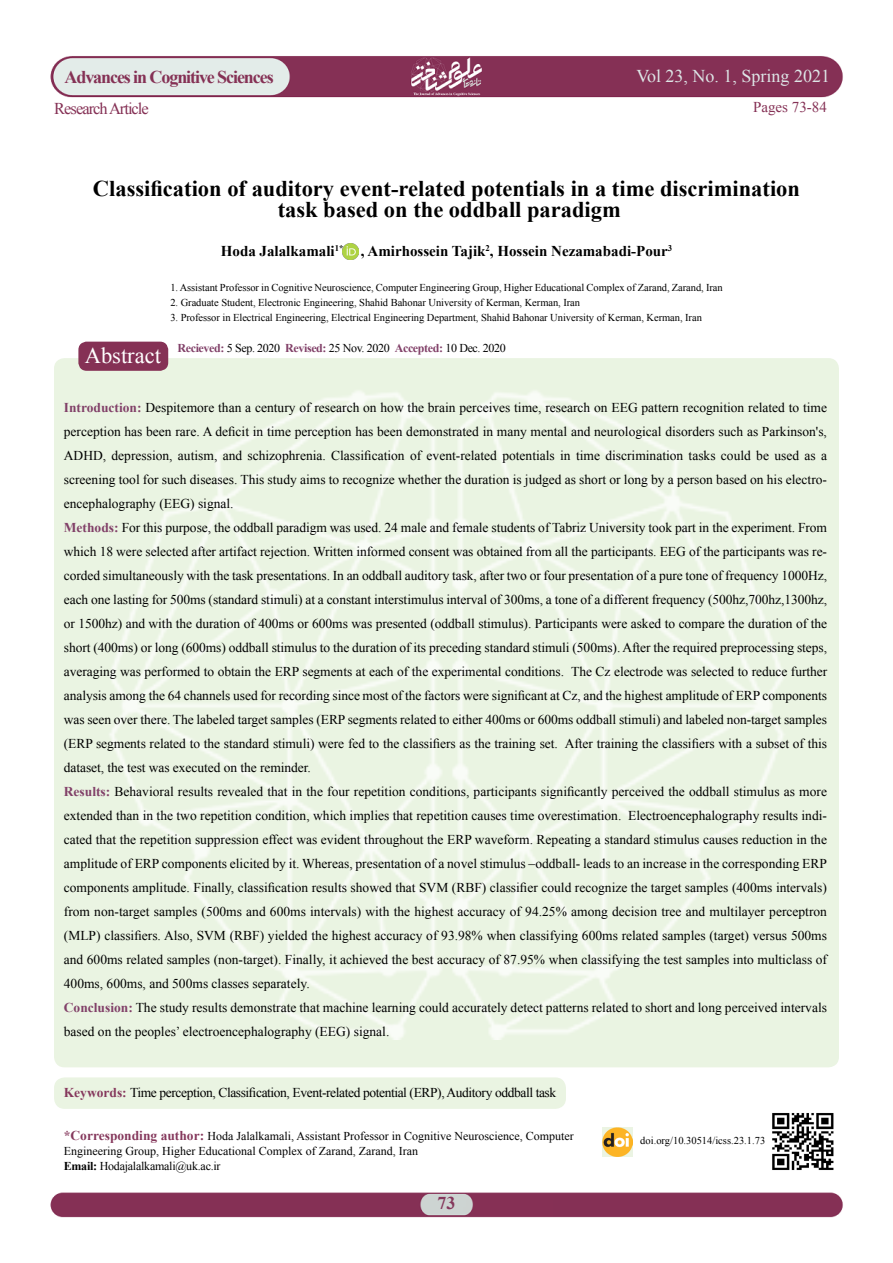
<style>
.page{position:relative;width:893px;height:1263px;background:#fff}
.page>*{position:absolute;margin:0;border:0;box-sizing:border-box;transform-origin:0 0}
.t1{font:700 22.5px/21px "Times New Roman";color:#000;text-align:center}
.t2{font:22.5px "Times New Roman";color:#fff}
.t3{font:700 18px "Times New Roman";letter-spacing:-.06em;color:#853155}
.t4{font:18px "Times New Roman";color:#dde5e6}
.t5{font:700 18px "Times New Roman";color:#85385c}
.t6{font:16.5px "Times New Roman";letter-spacing:-.06em;color:#853155}
.t7{font:700 15px "Times New Roman";color:#000}
.t8{font:15px "Times New Roman";color:#853155}
.t9{font:13.5px/24px "Times New Roman";color:#000}
.t10{font:13.5px "Times New Roman";letter-spacing:-.03em;color:#000}
.t11{font:700 13.5px "Times New Roman";color:#85385c}
.t12{font:12px/15px "Times New Roman";color:#000}
.t13{font:12px "Times New Roman";letter-spacing:-.03em;color:#000}
.t14{font:10.5px "Times New Roman";letter-spacing:-.005em;color:#000}
.t15{font:700 8.7px "Times New Roman";color:#000}
.s1{font-weight:700;color:#814068}
.s2{font-weight:700;color:#85385c}
.s3{font-weight:700}
</style>
<div class="page">
<img style="left:50px;top:56px;width:793px;height:1162px">
<div style="left:54px;top:358px;width:785px;height:709px;background:#eaf4e2;border-radius:11px"></div>
<img style="left:110px;top:368px;width:673px;height:672px">
<div style="left:54px;top:1077px;width:512px;height:32px;background:#eaf4e2;border-radius:11px"></div>
<img style="left:769px;top:1109px;width:69px;height:64px">
<div style="left:79px;top:342px;width:88px;height:28px;background:#853155;border-radius:8px"></div>
<div style="left:78px;top:342px;width:90px;height:29px;border:2px solid #853155;border-radius:8px"></div>
<img style="left:603px;top:1127px;width:30px;height:29px">
<img style="left:342px;top:243px;width:16px;height:16px">
<h2 class="t3" style="left:65px;top:64px;width:211px">Advances in Cognitive Sciences</h2>
<p class="t6" style="left:54px;top:97px;width:96px">ResearchArticle</p>
<h2 class="t4" style="left:636px;top:64px;width:195px">Vol 23, No. 1, Spring 2021</h2>
<p class="t8" style="left:753px;top:97px;width:75px">Pages 73-84</p>
<h1 class="t1" style="left:93px;top:177px;width:709px">Classification of auditory event-related potentials in a time discrimination task based on the oddball paradigm</h1>
<h1 class="t2" style="left:85px;top:340px;width:78px">Abstract</h1>
<p class="t15" style="left:335px;top:242px;width:10px">1*</p>
<p class="t7" style="left:221px;top:240px;width:115px">Hoda Jalalkamali</p>
<p class="t15" style="left:668px;top:242px;width:6px">3</p>
<p class="t15" style="left:485px;top:242px;width:6px">2</p>
<p class="t7" style="left:361px;top:240px;width:308px">, Amirhossein Tajik , Hossein Nezamabadi Pour</p>
<p class="t7" style="left:631px;top:240px;width:6px">-</p>
<p class="t14" style="left:170px;top:280px;width:554px">1.Assistant Professor in Cognitive Neuroscience, Computer Engineering Group, Higher Educational Complex of Zarand, Zarand, Iran</p>
<p class="t14" style="left:170px;top:295px;width:411px">2. Graduate Student, Electronic Engineering, Shahid Bahonar University of Kerman, Kerman, Iran</p>
<p class="t14" style="left:170px;top:310px;width:533px">3. Professor in Electrical Engineering, Electrical Engineering Department, Shahid Bahonar University of Kerman, Kerman, Iran</p>
<p class="t13" style="left:177px;top:340px;width:330px"><span class="s1">Recieved</span> 5<span class="s1">:</span> Sep. 2020 <span class="s1">Revised:</span> 25 Nov. 2020 <span class="s1">Accepted:</span> 10 Dec. 2020</p>
<p class="t9" style="left:64px;top:395px;width:765px;text-align:justify"><span class="s1">Introduction:</span> Despitemore than a century of research on how the brain perceives time, research on EEG pattern recognition related to time perception has been rare A. deficit in time perception has been demonstrated in many mental and neurological disorders such as Parkinson ,s' ADHD, depression, autism, and schizophrenia. Classification of event-related potentials in time discrimination tasks could be used as a</p>
<p class="t9" style="left:64px;top:491px;width:171px">encephalography (EEG) signal.</p>
<p class="t9" style="left:64px;top:467px;width:765px">screening tool for such diseases. This study aims to recognize whether the duration is judged as short or long by a person based on his electro-</p>
<p class="t9" style="left:64px;top:515px;width:765px"><span class="s1">Methods:</span> For this purpose, the oddball paradigm was used. 24 male and female students of Tabriz University took part in the experiment. From</p>
<p class="t9" style="left:64px;top:563px;width:765px">corded simultaneously with the task presentations In. an oddball auditory task, after two or four presentation of a pure tone of frequency 1000Hz,</p>
<p class="t9" style="left:64px;top:539px;width:765px">which 18 were selected after artifact rejection. Written informed consent was obtained from all the participants. EEG of the participants was re-</p>
<p class="t9" style="left:64px;top:587px;width:765px;text-align:right">each one lasting for 500ms (standard stimuli) at a constant interstimulus interval of 300ms a, tone of a different frequency (500hz,700hz,1300hz, or 1500hz) and with the duration of 400ms or 600ms was presented (oddball stimulus .) Participants were asked to compare the duration of the short (400ms) or long (600ms) oddball stimulus to the duration of its preceding standard stimuli (500ms .) After the required preprocessing steps, The Cz electrode was selected to reduce further</p>
<p class="t9" style="left:64px;top:659px;width:502px">averaging was performed to obtain the ERP segments at each of the experimental conditions.</p>
<p class="t9" style="left:64px;top:683px;width:765px">analysis among the 64 channels used for recording since most of the factors were significant at Cz, and the highest amplitude of ERP components</p>
<p class="t9" style="left:64px;top:707px;width:765px">was seen over there. The labeled target samples (ERP segments related to either 400ms or 600ms oddball stimuli) and labeled non-target samples</p>
<p class="t9" style="left:565px;top:731px;width:264px">After training the classifiers with a subset of this</p>
<p class="t9" style="left:64px;top:731px;width:765px">(ERP segments related to the standard stimuli) were fed to the classifiers as the training set.<br>dataset, the test was executed on the reminder.<br><span class="s1">Results:</span> Behavioral results revealed that in the four repetition conditions, participants significantly perceived the oddball stimulus as more</p>
<p class="t9" style="left:64px;top:827px;width:765px">cated that the repetition suppression effect was evident throughout the ERP waveform. Repeating a standard stimulus causes reduction in the</p>
<p class="t9" style="left:64px;top:803px;width:559px">extended than in the two repetition condition, which implies that repetition causes time overestimation.</p>
<p class="t9" style="left:64px;top:851px;width:765px">amplitude of ERP components elicited by .i t Whereas, presentation of a novel stimulus –oddball- leads to an increase in the corresponding ERP components amplitude. Finally, classification results showed that SVM (RBF) classifier could recognize the target samples (400ms intervals( from non-target samples (500ms and 600ms intervals) with the highest accuracy of 94.25% among decision tree and multilayer perceptron (MLP) classifiers. Also, SVM (RBF) yielded the highest accuracy of 93.98% when classifying 600ms related samples (target) versus 500ms and 600ms related samples (non-target .) Finally it, achieved the best accuracy of 87.95% when classifying the test samples into multiclass of 400ms, 600ms, and 500ms classes separately.<br><span class="s1">Conclusion:</span> The study results demonstrate that machine learning could accurately detect patterns related to short and long perceived intervals based on the peoples’ electroencephalography (EEG) signal.</p>
<p class="t9" style="left:628px;top:803px;width:200px">Electroencephalography results indi-</p>
<p class="t10" style="left:64px;top:1083px;width:494px"><span class="s2">Keywords:</span> Time perception, Classification, Event-related potential (ERP ,) Auditory oddball task</p>
<p class="t11" style="left:64px;top:1126px;width:142px">*Corresponding author:</p>
<p class="t12" style="left:64px;top:1143px;width:356px">Engineering Group, Higher Educational Complex of Zarand, Zarand, Iran<br><span class="s3">Email:</span> Hodajalalkamali@uk.ac i r.</p>
<p class="t12" style="left:208px;top:1128px;width:368px">Hoda Jalalkamali, Assistant Professor in Cognitive Neuroscience, Computer</p>
<h2 class="t5" style="left:437px;top:1191px;width:19px">73</h2>
<p class="t14" style="left:640px;top:1133px;width:126px">doi.org/10.30514/icss.23.1.73</p>
</div>
